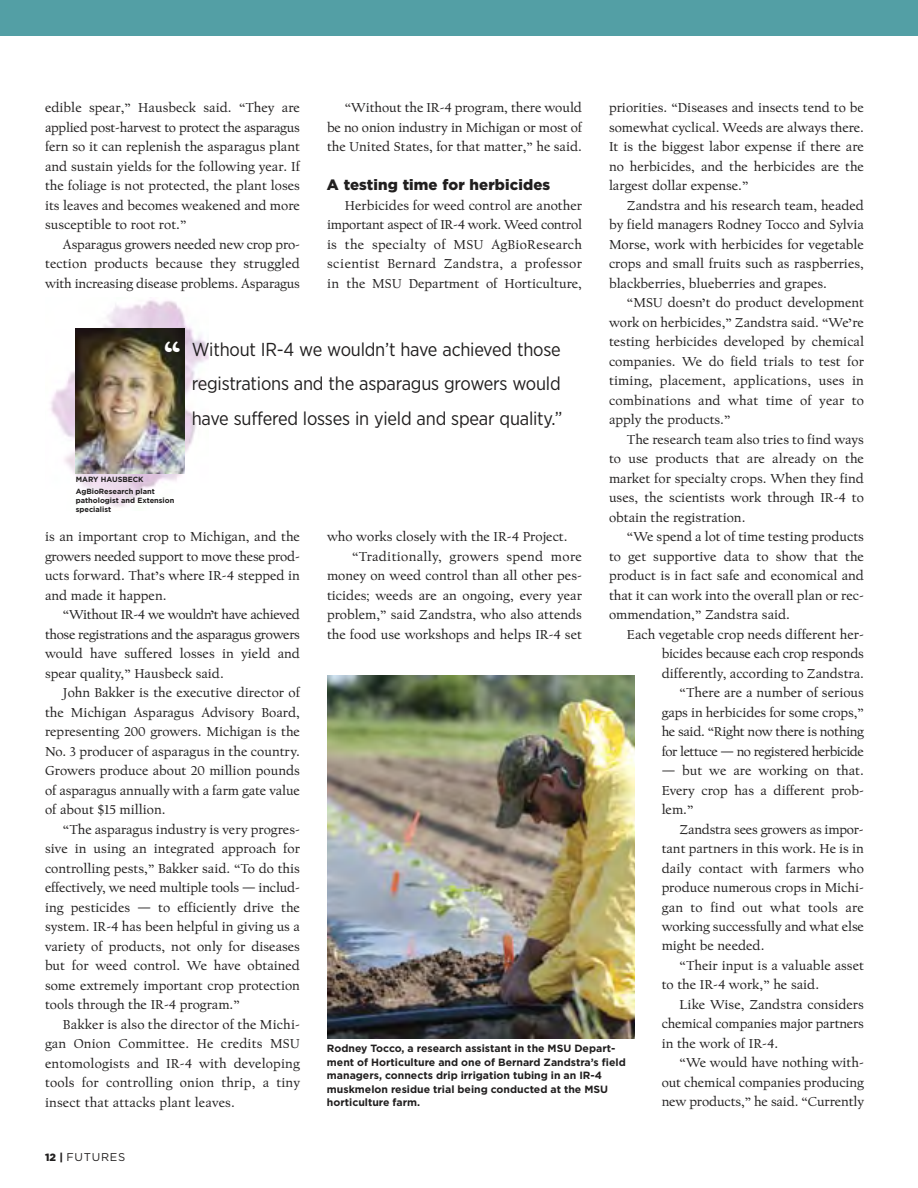
<style>
.page{position:relative;width:918px;height:1188px;background:#fff}
.page>*{position:absolute;margin:0;border:0;box-sizing:border-box;transform-origin:0 0}
.t1{font:18.75px/34.5px "Gotham Narrow";letter-spacing:-.01em;color:#211f1f;text-align:justify}
.t2{font:900 15px "Gotham";letter-spacing:.005em;color:#211f1f}
.t3{font:13.5px/19.5px "Californian FB Text";color:#211f1f;text-align:justify}
.t4{font:13.5px "Californian FB Text";letter-spacing:.02em;color:#211f1f}
.t5{font:11.25px "Gotham";letter-spacing:.065em;color:#211f1f}
.t6{font:700 10.5px/13.5px "Gotham";color:#211f1f}
.t7{font:700 7.5px/12px "Gotham";color:#211f1f}
.s1{font-family:"Californian FB Text";font-weight:900;font-size:31.5px;color:#fff}
.s2{font-weight:900;font-size:10.5px}
</style>
<div class="page">
<img style="left:50px;top:299px;width:159px;height:208px">
<img style="left:76px;top:328px;width:108px;height:145px">
<img style="left:327px;top:676px;width:308px;height:363px">
<div style="left:0;top:0;width:918px;height:36px;background:#539fa5"></div>
<p class="t3" style="left:327px;top:99px;width:257px;text-indent:18px">“Without the IR-4 program, there would be no onion industry in Michigan or most of the United States, for that matter,” he said.</p>
<p class="t2" style="left:327px;top:179px;width:225px">A testing time for herbicides</p>
<p class="t3" style="left:327px;top:197px;width:257px;text-indent:18px">Herbicides for weed control are another important aspect of IR-4 work. Weed control is the specialty of MSU AgBioResearch scientist Bernard Zandstra, a professor in the MSU Department of Horticulture,</p>
<p class="t3" style="left:45px;top:99px;width:257px">edible spear,” Hausbeck said. “They are applied post-harvest to protect the asparagus fern so it can replenish the asparagus plant and sustain yields for the following year. If the foliage is not protected, the plant loses its leaves and becomes weakened and more susceptible to root rot.”</p>
<p class="t3" style="left:45px;top:235px;width:257px;text-indent:18px">Asparagus growers needed new crop pro&shy;tection products because they struggled with increasing disease problems. Asparagus</p>
<p class="t3" style="left:609px;top:99px;width:257px">priorities. “Diseases and insects tend to be somewhat cyclical. Weeds are always there.<br>It is the biggest labor expense if there are no herbicides, and the herbicides are the largest dollar expense.”</p>
<p class="t3" style="left:609px;top:196px;width:257px;text-indent:18px">Zandstra and his research team, headed by field managers Rodney Tocco and Sylvia Morse, work with herbicides for vegetable crops and small fruits such as raspberries, blackberries, blueberries and grapes.</p>
<p class="t3" style="left:609px;top:294px;width:257px;text-indent:18px">“MSU doesn’t do product development work on herbicides,” Zandstra said. “We’re testing herbicides developed by chemical companies. We do field trials to test for timing, placement, applications, uses in combinations and what time of year to apply the products.”</p>
<p class="t3" style="left:609px;top:430px;width:257px;text-indent:18px">The research team also tries to find ways to use products that are already on the market for specialty crops. When they find uses, the scientists work through IR-4 to obtain the registration.</p>
<p class="t3" style="left:609px;top:528px;width:257px;text-indent:18px">“We spend a lot of time testing products to get supportive data to show that the product is in fact safe and economical and that it can work into the overall plan or rec&shy;ommendation,” Zandstra said.</p>
<p class="t3" style="left:627px;top:625px;width:239px;text-align:right">Each vegetable crop needs different her&shy;bicides because each crop responds differently, according to Zandstra. “There are a number of serious<br>gaps in herbicides for some crops,”<br>he said. “Right now there is nothing<br>for lettuce — no registered herbicide</p>
<p class="t3" style="left:662px;top:762px;width:204px">— but we are working on that.<br>Every crop has a different prob&shy;lem.”</p>
<p class="t3" style="left:662px;top:820px;width:204px;text-indent:18px">Zandstra sees growers as impor&shy;tant partners in this work. He is in daily contact with farmers who produce numerous crops in Michi&shy;gan to find out what tools are working successfully and what else might be needed.</p>
<p class="t3" style="left:662px;top:957px;width:204px;text-indent:18px">“Their input is a valuable asset to the IR-4 work,” he said.</p>
<p class="t3" style="left:662px;top:996px;width:204px;text-indent:18px">Like Wise, Zandstra considers chemical companies major partners in the work of IR-4.</p>
<p class="t3" style="left:662px;top:1054px;width:204px;text-indent:18px">“We would have nothing with&shy;out chemical companies producing new products,” he said. “Currently</p>
<h1 class="t1" style="left:192px;top:333px;width:372px;text-indent:-27px"><span class="s1">“</span> Without IR-4 we wouldn’t have achieved those registrations and the asparagus growers would have suffered losses in yield and spear quality.”</h1>
<p class="t7" style="left:76px;top:474px;width:81px">MARY HAUSBECK<br>AgBioResearch plant</p>
<p class="t7" style="left:76px;top:496px;width:100px;line-height:9px">pathologist and Extension specialist</p>
<p class="t3" style="left:45px;top:528px;width:257px">is an important crop to Michigan, and the growers needed support to move these prod&shy;ucts forward. That’s where IR-4 stepped in and made it happen.</p>
<p class="t3" style="left:45px;top:606px;width:257px;text-indent:18px">“Without IR-4 we wouldn’t have achieved those registrations and the asparagus growers would have suffered losses in yield and spear quality,” Hausbeck said.</p>
<p class="t3" style="left:45px;top:684px;width:257px;text-indent:18px">John Bakker is the executive director of the Michigan Asparagus Advisory Board, representing 200 growers. Michigan is the No. 3 producer of asparagus in the country.<br>Growers produce about 20 million pounds of asparagus annually with a farm gate value of about $15 million.</p>
<p class="t3" style="left:45px;top:820px;width:257px;text-indent:18px">“The asparagus industry is very progres&shy;sive in using an integrated approach for controlling pests,” Bakker said. “To do this effectively, we need multiple tools — includ&shy;ing pesticides — to efficiently drive the system. IR-4 has been helpful in giving us a variety of products, not only for diseases but for weed control. We have obtained some extremely important crop protection tools through the IR-4 program.”</p>
<p class="t3" style="left:45px;top:1015px;width:257px;text-indent:18px">Bakker is also the director of the Michi&shy;gan Onion Committee. He credits MSU entomologists and IR-4 with developing tools for controlling onion thrip, a tiny insect that attacks plant leaves.</p>
<p class="t3" style="left:327px;top:528px;width:242px">who works closely with the IR-4 Project.</p>
<p class="t4" style="left:352px;top:550px;width:231px">“Traditionally, growers spend more</p>
<p class="t3" style="left:327px;top:567px;width:257px">money on weed control than all other pes-</p>
<p class="t3" style="left:327px;top:586px;width:257px">ticides; weeds are an ongoing, every year</p>
<p class="t3" style="left:327px;top:606px;width:257px">problem,” said Zandstra, who also attends</p>
<p class="t3" style="left:327px;top:625px;width:257px">the food use workshops and helps IR-4 set</p>
<p class="t6" style="left:327px;top:1043px;width:300px">Rodney Tocco, a research assistant in the MSU Depart&shy;ment of Horticulture and one of Bernard Zandstra’s field managers, connects drip irrigation tubing in an IR-4 muskmelon residue trial being conducted at the MSU horticulture farm.</p>
<p class="t5" style="left:45px;top:1153px;width:82px"><span class="s2">12 |</span> FUTURES</p>
</div>
